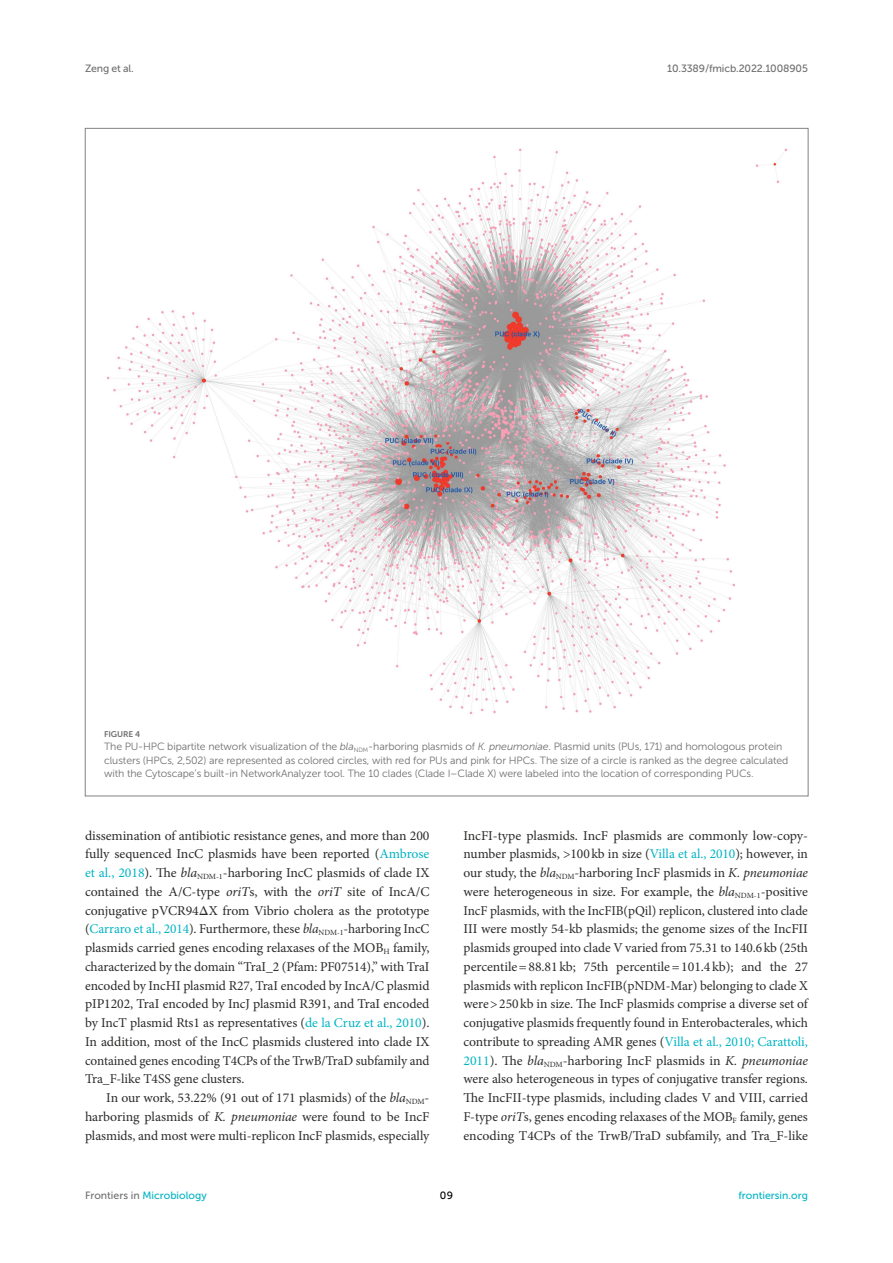
<style>
.page{position:relative;width:893px;height:1263px;background:#fff}
.page>*{position:absolute;margin:0;border:0;box-sizing:border-box;transform-origin:0 0}
.TEXT{font:13.5px/18.8px "Minion Pro";letter-spacing:-.005em;color:#2b2b2a;text-align:justify}
.FIG_LEG{font:10.5px/13.5px "Museo Sans 300";letter-spacing:-.01em;color:#706f70}
.t1{font:10.5px "Museo Sans 500";color:#00b4c4}
.t2{font:10.5px "Museo Sans 500";letter-spacing:-.015em;color:#706f70}
.t3{font:10.5px "Museo Sans 500";color:#000}
.FIG_HD{font:8.25px "Museo Sans 700";letter-spacing:-.01em;color:#706f70}
.s1{font-style:italic}
.s2{color:#00b4c4}
.s3{font-family:"STIX General"}
.s4{color:#706f70}
</style>
<div class="page">
<img style="left:107px;top:148px;width:680px;height:567px">
<p class="t2" style="left:85px;top:63px;width:50px">Zeng et al.</p>
<p class="t2" style="left:667px;top:63px;width:142px">10.3389/fmicb.2022.1008905</p>
<p class="FIG_HD" style="left:104px;top:729px;width:37px">FIGURE 4</p>
<p class="FIG_LEG" style="left:104px;top:740px;width:686px">The PU-HPC bipartite network visualization of the <span class="s1">bla</span><sub>NDM</sub>-harboring plasmids of <span class="s1">K. pneumoniae</span>. Plasmid units (PUs, 171) and homologous protein clusters (HPCs, 2,502) are represented as colored circles, with red for PUs and pink for HPCs. The size of a circle is ranked as the degree calculated with the Cytoscape’s built-in NetworkAnalyzer tool. The 10 clades (Clade I–Clade X) were labeled into the location of corresponding PUCs.</p>
<p class="TEXT" style="left:85px;top:826px;width:346px">dissemination of antibiotic resistance genes, and more than 200 fully sequenced IncC plasmids have been reported (<span class="s2">Ambrose et al., 2018</span>). The <span class="s1">bla</span><sub>NDM-1</sub>-harboring IncC plasmids of clade IX contained the A/C-type <span class="s1">oriT</span>s, with the <span class="s1">oriT</span> site of IncA/C conjugative pVCR94<span class="s3">Δ</span>X from Vibrio cholera as the prototype (<span class="s2">Carraro et al., 2014</span>). Furthermore, these <span class="s1">bla</span><sub>NDM-1</sub>-harboring IncC plasmids carried genes encoding relaxases of the MOB<sub>H</sub> family, characterized by the domain “TraI_2 (Pfam: PF07514),” with TraI encoded by IncHI plasmid R27, TraI encoded by IncA/C plasmid pIP1202, TraI encoded by IncJ plasmid R391, and TraI encoded by IncT plasmid Rts1 as representatives (<span class="s2">de la Cruz et al., 2010</span>).<br>In addition, most of the IncC plasmids clustered into clade IX contained genes encoding T4CPs of the TrwB/TraD subfamily and Tra_F-like T4SS gene clusters.</p>
<p class="TEXT" style="left:85px;top:1088px;width:346px;text-indent:21px">In our work, 53.22% (91 out of 171 plasmids) of the <span class="s1">bla</span><sub>NDM&shy;</sub>harboring plasmids of <span class="s1">K. pneumoniae</span> were found to be IncF plasmids, and most were multi-replicon IncF plasmids, especially</p>
<p class="TEXT" style="left:463px;top:826px;width:346px">IncFI-type plasmids. IncF plasmids are commonly low-copy&shy;number plasmids, &gt;100kb in size (<span class="s2">Villa et al., 2010</span>); however, in our study, the <span class="s1">bla</span><sub>NDM</sub>-harboring IncF plasmids in <span class="s1">K. pneumoniae </span>were heterogeneous in size. For example, the <span class="s1">bla</span><sub>NDM-1</sub>-positive IncF plasmids, with the IncFIB(pQil) replicon, clustered into clade III were mostly 54-kb plasmids; the genome sizes of the IncFII plasmids grouped into clade V varied from 75.31 to 140.6kb (25th percentile=88.81kb; 75th percentile=101.4kb); and the 27 plasmids with replicon IncFIB(pNDM-Mar) belonging to clade X were&gt;250kb in size. The IncF plasmids comprise a diverse set of conjugative plasmids frequently found in Enterobacterales, which contribute to spreading AMR genes (<span class="s2">Villa et al., 2010; Carattoli, 2011</span>). The <span class="s1">bla</span><sub>NDM</sub>-harboring IncF plasmids in <span class="s1">K. pneumoniae </span>were also heterogeneous in types of conjugative transfer regions.<br>The IncFII-type plasmids, including clades V and VIII, carried F-type <span class="s1">oriT</span>s, genes encoding relaxases of the MOB<sub>F</sub> family, genes encoding T4CPs of the TrwB/TraD subfamily, and Tra_F-like</p>
<p class="t1" style="left:85px;top:1190px;width:123px"><span class="s4">Frontiers in</span> Microbiology</p>
<p class="t3" style="left:440px;top:1190px;width:15px">09</p>
<p class="t1" style="left:738px;top:1190px;width:71px">frontiersin.org</p>
</div>
